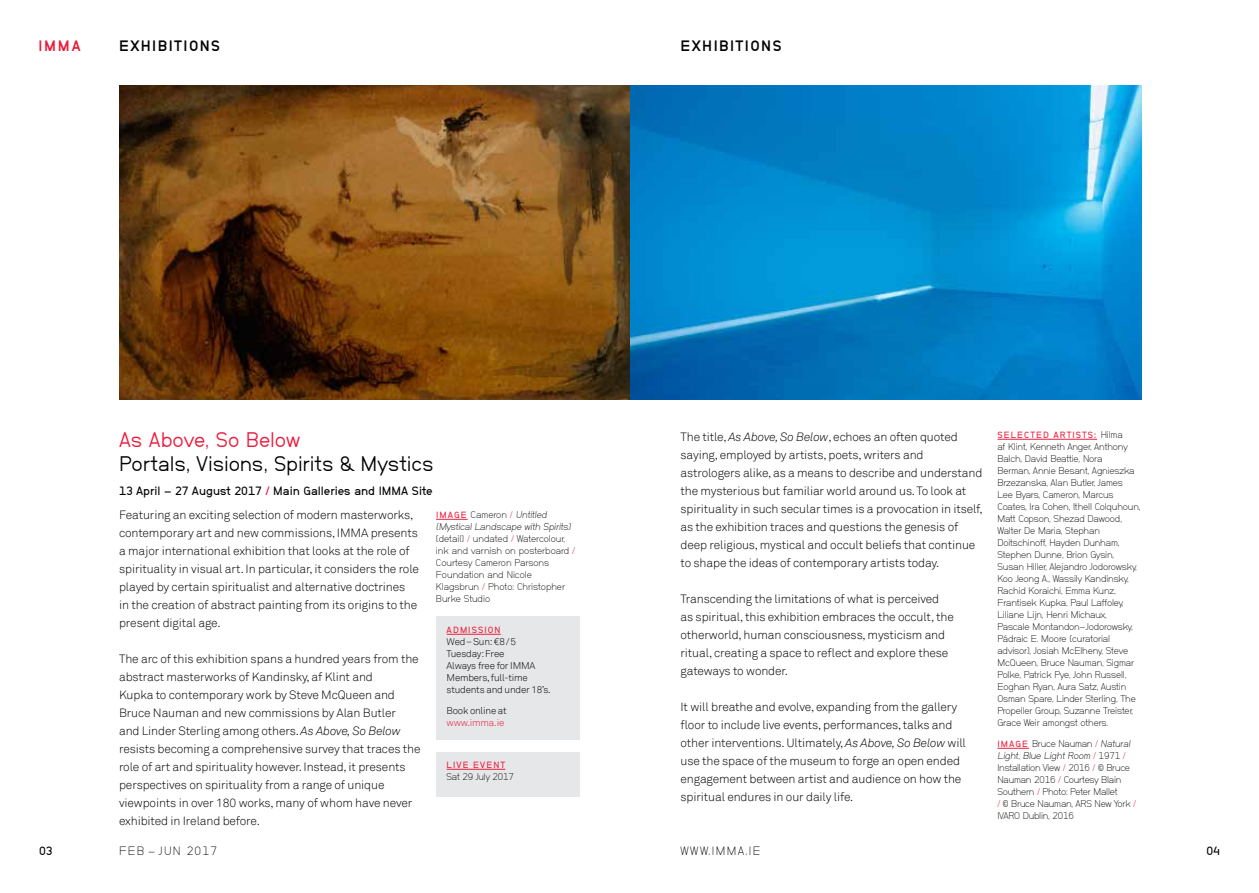
<style>
.page{position:relative;width:1259px;height:893px;background:#fff}
.page>*{position:absolute;margin:0;border:0;box-sizing:border-box;transform-origin:0 0}
.t1{font:21px "Neubau Grotesk Nor";letter-spacing:-.005em;color:#000}
.t2{font:21px "Neubau Grotesk Nor";letter-spacing:-.005em;color:#ed1a3b}
.t3{font:15px "Neubau Grotesk Fet";letter-spacing:.095em;color:#000}
.t4{font:15px "Neubau Grotesk Fet";color:#ed1a3b}
.t5{font:300 12px/18px "Akkurat";letter-spacing:-.01em;color:#000}
.t6{font:12px "Neubau Grotesk Hal";color:#000}
.t7{font:12px "Neubau Grotesk Mag";letter-spacing:.115em;color:#000}
.t8{font:12px "Neubau Grotesk Mag";letter-spacing:.095em;color:#000}
.t9{font:9.75px/12px "Neubau Grotesk Mag";letter-spacing:-.01em;color:#000}
.t10{font:300 9.75px/12px "Akkurat";letter-spacing:-.02em;color:#000}
.t11{font:300 9.75px "Akkurat";letter-spacing:-.02em;color:#ed1a3b}
.t12{font:9px "Neubau Grotesk Hal";letter-spacing:.12em;color:#ed1a3b}
.s1{color:#ed1a3b}
.s2{font-style:italic}
.s3{font-family:"Neubau Grotesk Hal";font-size:9px;color:#ed1a3b}
</style>
<div class="page">
<img style="left:119px;top:85px;width:1022px;height:315px">
<hr style="left:436px;top:519px;width:32px;height:1px;background:#ed1a3b">
<hr style="left:997px;top:439px;width:100px;height:1px;background:#ed1a3b">
<hr style="left:997px;top:748px;width:32px;height:1px;background:#ed1a3b">
<div style="left:436px;top:617px;width:143px;height:123px;background:#e6e7e8"></div>
<hr style="left:447px;top:634px;width:54px;height:1px;background:#ed1a3b">
<div style="left:436px;top:753px;width:143px;height:44px;background:#e6e7e8"></div>
<hr style="left:447px;top:769px;width:58px;height:1px;background:#ed1a3b">
<p class="t4" style="left:38px;top:37px;width:44px">iMMA</p>
<p class="t3" style="left:119px;top:37px;width:102px">EXHIBITIONS</p>
<p class="t3" style="left:680px;top:37px;width:102px">EXHIBITIONS</p>
<h1 class="t2" style="left:119px;top:427px;width:182px">As Above, So Below</h1>
<h1 class="t1" style="left:119px;top:451px;width:316px">Portals, Visions, Spirits &amp; Mystics</h1>
<p class="t6" style="left:119px;top:483px;width:273px">13 APRIL — 27 AUGUST 2017 <span class="s1">/</span> MAIN GALLERIES AND IMMA</p>
<p class="t6" style="left:412px;top:483px;width:22px">SITE</p>
<p class="t5" style="left:119px;top:506px;width:301px">Featuring an exciting selection of modern masterworks, contemporary art and new commissions, IMMA presents a major international exhibition that looks at the role of spirituality in visual art. In particular, it considers the role played by certain spiritualist and alternative doctrines<br>in the creation of abstract painting from its origins to the present digital age.</p>
<p class="t5" style="left:119px;top:650px;width:303px">The arc of this exhibition spans a hundred years from the abstract masterworks of Kandinsky, af Klint and<br>Kupka to contemporary work by Steve McQueen and Bruce Nauman and new commissions by Alan Butler<br>and Linder Sterling among others. <span class="s2">As Above, So Below </span>resists becoming a comprehensive survey that traces the role of art and spirituality however. Instead, it presents perspectives on spirituality from a range of unique viewpoints in over 180 works, many of whom have never exhibited in Ireland before.</p>
<p class="t9" style="left:436px;top:509px;width:141px"><span class="s3">IMAGE</span> Cameron <span class="s1">/</span> Untitled (Mystical Landscape with Spirits) (detail) <span class="s1">/</span> undated <span class="s1">/</span> Watercolour, ink and varnish on posterboard <span class="s1">/<br></span>Courtesy Cameron Parsons<br>Foundation and N icole<br>Klagsbrun <span class="s1">/</span> Photo: Christopher<br>Burke Studio</p>
<p class="t12" style="left:447px;top:624px;width:27px">ADMISSI</p>
<p class="t12" style="left:488px;top:624px;width:14px">ON</p>
<p class="t10" style="left:446px;top:636px;width:106px">Wed–Sun: €8/5<br>Tuesday: Free<br>Always free for IMMA<br>Members, full-time students and under 18’s.</p>
<p class="t10" style="left:446px;top:705px;width:62px">Book online at</p>
<p class="t11" style="left:446px;top:717px;width:59px">www.imma.ie</p>
<p class="t12" style="left:447px;top:759px;width:60px">LIVE EVENT</p>
<p class="t9" style="left:446px;top:771px;width:69px">Sat 29 July 2017</p>
<p class="t5" style="left:680px;top:428px;width:304px">The title, <span class="s2">As Above, So Below</span>, echoes an often quoted saying, employed by artists, poets, writers and astrologers alike, as a means to describe and understand the mysterious but familiar world around us. To look at spirituality in such secular times is a provocation in itself, as the exhibition traces and questions the genesis of deep religious, mystical and occult beliefs that continue to shape the ideas of contemporary artists today.</p>
<p class="t5" style="left:680px;top:590px;width:275px">Transcending the limitations of what is perceived as spiritual, this exhibition embraces the occult, the otherworld, human consciousness, mysticism and ritual, creating a space to reflect and explore these gateways to wonder.</p>
<p class="t5" style="left:680px;top:698px;width:287px">It will breathe and evolve, expanding from the gallery floor to include live events, performances, talks and other interventions. Ultimately, <span class="s2">As Above, So Below</span> will use the space of the museum to forge an open ended engagement between artist and audience on how the spiritual endures in our daily life.</p>
<p class="t9" style="left:997px;top:429px;width:145px;text-indent:97px"><span class="s3">:</span> Hilma<br>af Klint, Kenneth Anger, Anthony<br>Balch, David Beattie, Nora<br>Berman, Annie Besant, Agnieszka<br>Brzezanska, Alan Butler, James<br>Lee Byars, Cameron, Marcus<br>Coates, I ra Cohen, Ithell Colquhoun,<br>M att Copson, Shezad Dawood,<br>Walter De Maria, Stephan<br>Doitschinoff, Hayden Dunham,<br>Stephen Dunne, Brion Gysin,<br>Susan Hiller, Alejandro Jodorowsky,<br>Koo Jeong A., Wassily Kandinsky,<br>Rachid Koraichi, E mma Kunz,<br>Frantisek Kupka, Paul Laffoley,<br>Liliane Lijn, Henri M ichaux,<br>Pascale Montandon-Jodorowsky,<br>Pádraic E. Moore (curatorial advisor), Josiah McE lheny, Steve<br>McQueen, Bruce Nauman, Sigmar<br>Polke, Patrick Pye, John Russell,<br>Eoghan Ryan, Aura Satz, Austin<br>Osman Spare, Linder Sterling, The<br>Propeller Group, Suzanne Treister,<br>Grace Weir amongst others.</p>
<p class="t9" style="left:997px;top:738px;width:140px"><span class="s3">IMAGE</span> Bruce Nauman <span class="s1">/</span> Natural<br>Light, Blue Light Room <span class="s1">/</span> 1971 <span class="s1">/<br></span>I nstallation View <span class="s1">/</span> 2016 <span class="s1">/</span> © Bruce<br>Nauman 2016 <span class="s1">/</span> Courtesy Blain<br>Southern <span class="s1">/</span> Photo: Peter Mallet<br><span class="s1">/</span> © Bruce Nauman, ARS New York <span class="s1">/<br></span>IVARO Dublin, 2016</p>
<p class="t12" style="left:997px;top:429px;width:76px">SE LECTED ARTISTS</p>
<p class="t6" style="left:39px;top:843px;width:15px">03</p>
<p class="t6" style="left:1206px;top:843px;width:15px">04</p>
<p class="t8" style="left:119px;top:844px;width:100px">FEB — JUn 2017</p>
<p class="t7" style="left:680px;top:844px;width:81px">www.imma.ie</p>
</div>
